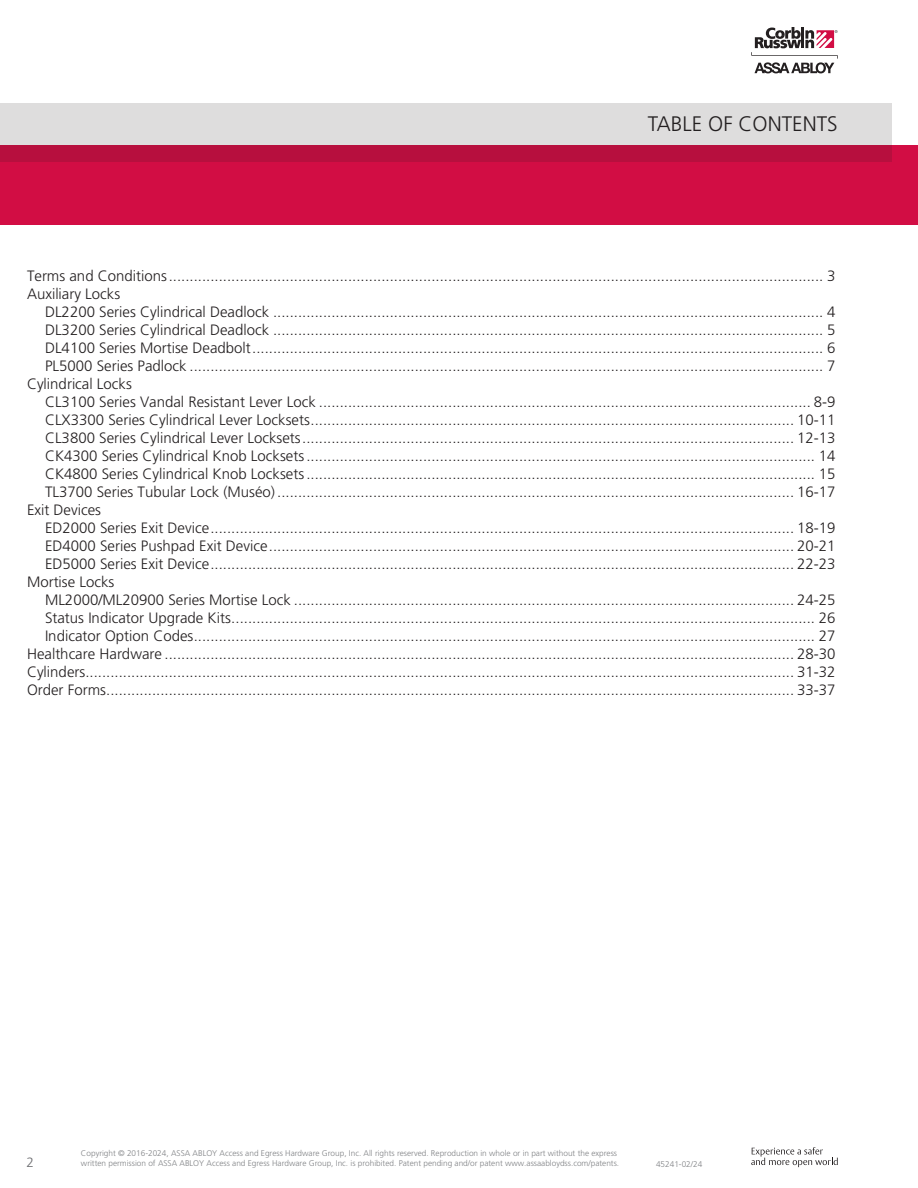
<style>
.page{position:relative;width:918px;height:1188px;background:#fff}
.page>*{position:absolute;margin:0;border:0;box-sizing:border-box;transform-origin:0 0}
.Heads-bar{font:300 21px "Frutiger LT Pro";color:#231f20}
.t1{font:300 15px "Frutiger LT Pro";color:#231f20}
.text{font:300 13.5px "Frutiger LT Pro";color:#6c6d70}
.t2{font:300 8.25px "Frutiger LT Pro";color:#808285}
</style>
<div class="page">
<div style="left:0;top:145px;width:918px;height:80px;background:#d20d44"></div>
<svg style="left:751px;top:27px;width:87px;height:46px"></svg>
<svg style="left:0;top:104px;width:892px;height:58px;background:#d2a0ae"></svg>
<svg style="left:751px;top:1147px;width:87px;height:20px"></svg>
<p class="Heads-bar" style="left:648px;top:112px;width:191px">TABLE OF CONTENTS</p>
<p class="t1" style="left:27px;top:267px;width:810px">Terms and Conditions............................................................................................................................................................. 3</p>
<p class="t1" style="left:27px;top:285px;width:95px">Auxiliary Locks</p>
<p class="t1" style="left:45px;top:303px;width:792px">DL2200 Series Cylindrical Deadlock .................................................................................................................................... 4</p>
<p class="t1" style="left:45px;top:321px;width:792px">DL3200 Series Cylindrical Deadlock .................................................................................................................................... 5</p>
<p class="t1" style="left:45px;top:339px;width:792px">DL4100 Series Mortise Deadbolt......................................................................................................................................... 6</p>
<p class="t1" style="left:45px;top:357px;width:792px">PL5000 Series Padlock ........................................................................................................................................................ 7</p>
<p class="t1" style="left:27px;top:375px;width:106px">Cylindrical Locks</p>
<p class="t1" style="left:45px;top:393px;width:792px">CL3100 Series Vandal Resistant Lever Lock ...................................................................................................................... 8-9</p>
<p class="t1" style="left:45px;top:411px;width:792px">CLX3300 Series Cylindrical Lever Locksets.................................................................................................................... 10-11</p>
<p class="t1" style="left:45px;top:429px;width:792px">CL3800 Series Cylindrical Lever Locksets...................................................................................................................... 12-13</p>
<p class="t1" style="left:45px;top:447px;width:792px">CK4300 Series Cylindrical Knob Locksets.......................................................................................................................... 14</p>
<p class="t1" style="left:45px;top:465px;width:792px">CK4800 Series Cylindrical Knob Locksets.......................................................................................................................... 15</p>
<p class="t1" style="left:45px;top:483px;width:792px">TL3700 Series Tubular Lock (Muséo) ............................................................................................................................ 16-17</p>
<p class="t1" style="left:27px;top:501px;width:76px">Exit Devices</p>
<p class="t1" style="left:45px;top:519px;width:792px">ED2000 Series Exit Device............................................................................................................................................ 18-19</p>
<p class="t1" style="left:45px;top:537px;width:792px">ED4000 Series Pushpad Exit Device.............................................................................................................................. 20-21</p>
<p class="t1" style="left:45px;top:555px;width:792px">ED5000 Series Exit Device............................................................................................................................................ 22-23</p>
<p class="t1" style="left:27px;top:573px;width:89px">Mortise Locks</p>
<p class="t1" style="left:45px;top:591px;width:792px">ML2000/ML20900 Series Mortise Lock ........................................................................................................................ 24-25</p>
<p class="t1" style="left:45px;top:609px;width:792px">Status Indicator Upgrade Kits............................................................................................................................................ 26</p>
<p class="t1" style="left:45px;top:627px;width:792px">Indicator Option Codes..................................................................................................................................................... 27</p>
<p class="t1" style="left:27px;top:645px;width:810px">Healthcare Hardware ....................................................................................................................................................... 28-30</p>
<p class="t1" style="left:27px;top:663px;width:810px">Cylinders.......................................................................................................................................................................... 31-32</p>
<p class="t1" style="left:27px;top:681px;width:810px">Order Forms..................................................................................................................................................................... 33-37</p>
<p class="text" style="left:27px;top:1154px;width:9px">2</p>
<p class="t2" style="left:81px;top:1149px;width:538px">Copyright © 2016-2024, ASSA ABLOY Access and Egress Hardware Group, Inc. All rights reserved. Reproduction in whole or in part without the express</p>
<p class="t2" style="left:81px;top:1158px;width:540px">written permission of ASSA ABLOY Access and Egress Hardware Group, Inc. is prohibited. Patent pending and/or patent www.assaabloydss.com/patents.</p>
<p class="t2" style="left:656px;top:1159px;width:48px">45241-02/24</p>
</div>
